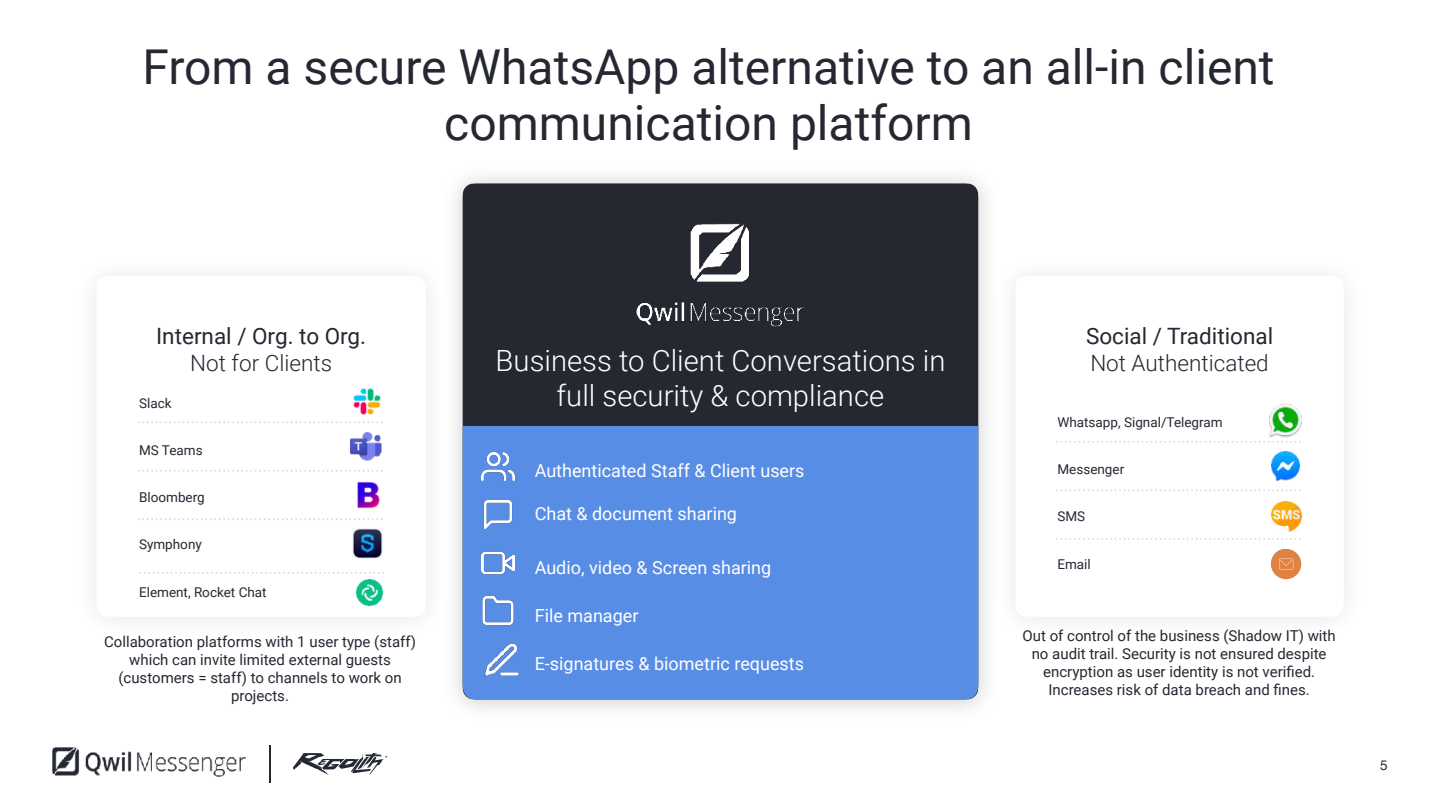
<style>
.page{position:relative;width:1441px;height:811px;background:#fff}
.page>*{position:absolute;margin:0;border:0;box-sizing:border-box;transform-origin:0 0}
.t1{font:48px/56.2px "Roboto";color:#252831;text-align:center}
.t2{font:300 29.25px/34.5px "Roboto";color:#fff;text-align:center}
.t3{font:22.5px "Roboto";color:#242832}
.t4{font:300 22.5px "Roboto";color:#242832}
.t5{font:18px "Roboto";color:#fff}
.t6{font:15px/18px "Roboto";color:#242832;text-align:center}
.t7{font:13.5px "Roboto";color:#242832}
.t8{font:13.5px "Helvetica Neue";color:#252831}
</style>
<div class="page">
<img style="left:52px;top:747px;width:193px;height:29px">
<img style="left:454px;top:176px;width:533px;height:534px">
<div style="left:462px;top:183px;width:516px;height:243px;background:#252831"></div>
<div style="left:462px;top:426px;width:516px;height:273px;background:#588de6"></div>
<img style="left:619px;top:201px;width:202px;height:144px">
<img style="left:1270px;top:451px;width:29px;height:29px">
<img style="left:1270px;top:500px;width:30px;height:31px">
<svg style="left:1055px;top:441px;width:245px;height:1px"></svg>
<svg style="left:1055px;top:489px;width:245px;height:2px"></svg>
<svg style="left:1055px;top:537px;width:245px;height:2px"></svg>
<img style="left:352px;top:528px;width:30px;height:29px">
<svg style="left:137px;top:421px;width:245px;height:2px"></svg>
<svg style="left:137px;top:470px;width:245px;height:1px"></svg>
<svg style="left:137px;top:518px;width:245px;height:1px"></svg>
<img style="left:352px;top:388px;width:29px;height:26px">
<img style="left:351px;top:432px;width:30px;height:28px">
<img style="left:357px;top:481px;width:23px;height:27px">
<img style="left:1265px;top:400px;width:39px;height:39px">
<svg style="left:1269px;top:547px;width:33px;height:33px"></svg>
<img style="left:485px;top:643px;width:34px;height:32px">
<img style="left:481px;top:449px;width:34px;height:34px">
<img style="left:481px;top:593px;width:34px;height:34px">
<img style="left:481px;top:546px;width:34px;height:33px">
<img style="left:481px;top:497px;width:34px;height:34px">
<svg style="left:139px;top:571px;width:245px;height:2px"></svg>
<img style="left:356px;top:579px;width:27px;height:26px">
<hr style="left:269px;top:744px;width:1px;height:38px;background:#232833">
<svg style="left:293px;top:753px;width:94px;height:21px"></svg>
<h1 class="t1" style="left:142px;top:44px;width:1133px">From a secure WhatsApp alternative to an all-in client communication platform</h1>
<h3 class="t3" style="left:156px;top:327px;width:211px">Internal / Org. to Org.</h3>
<h3 class="t4" style="left:190px;top:353px;width:143px">Not for Clients</h3>
<p class="t7" style="left:139px;top:397px;width:34px">Slack</p>
<p class="t7" style="left:139px;top:444px;width:65px">MS Teams</p>
<p class="t7" style="left:139px;top:491px;width:67px">Bloomberg</p>
<p class="t7" style="left:139px;top:538px;width:64px">Symphony</p>
<p class="t7" style="left:139px;top:586px;width:129px">Element, Rocket Chat</p>
<h2 class="t2" style="left:495px;top:346px;width:451px">Business to Client Conversations in full security &amp; compliance</h2>
<p class="t5" style="left:534px;top:463px;width:271px">Authenticated Staff &amp; Client users</p>
<p class="t5" style="left:534px;top:506px;width:204px">Chat &amp; document sharing</p>
<p class="t5" style="left:534px;top:560px;width:238px">Audio, video &amp; Screen sharing</p>
<h3 class="t3" style="left:1085px;top:327px;width:189px">Social / Traditional</h3>
<h3 class="t4" style="left:1090px;top:353px;width:180px">Not Authenticated</h3>
<p class="t7" style="left:1057px;top:416px;width:167px">Whatsapp, Signal/Telegram</p>
<p class="t7" style="left:1057px;top:464px;width:68px">Messenger</p>
<p class="t7" style="left:1057px;top:511px;width:29px">SMS</p>
<p class="t7" style="left:1057px;top:558px;width:35px">Email</p>
<p class="t5" style="left:534px;top:608px;width:105px">File manager</p>
<p class="t5" style="left:534px;top:655px;width:271px">E-signatures &amp; biometric requests</p>
<p class="t6" style="left:104px;top:634px;width:313px">Collaboration platforms with 1 user type (staff) which can invite limited external guests (customers = staff) to channels to work on projects.</p>
<p class="t6" style="left:1022px;top:628px;width:315px">Out of control of the business (Shadow IT) with no audit trail. Security is not ensured despite encryption as user identity is not verified.<br>Increases risk of data breach and fines.</p>
<p class="t8" style="left:1379px;top:756px;width:9px">5</p>
</div>
